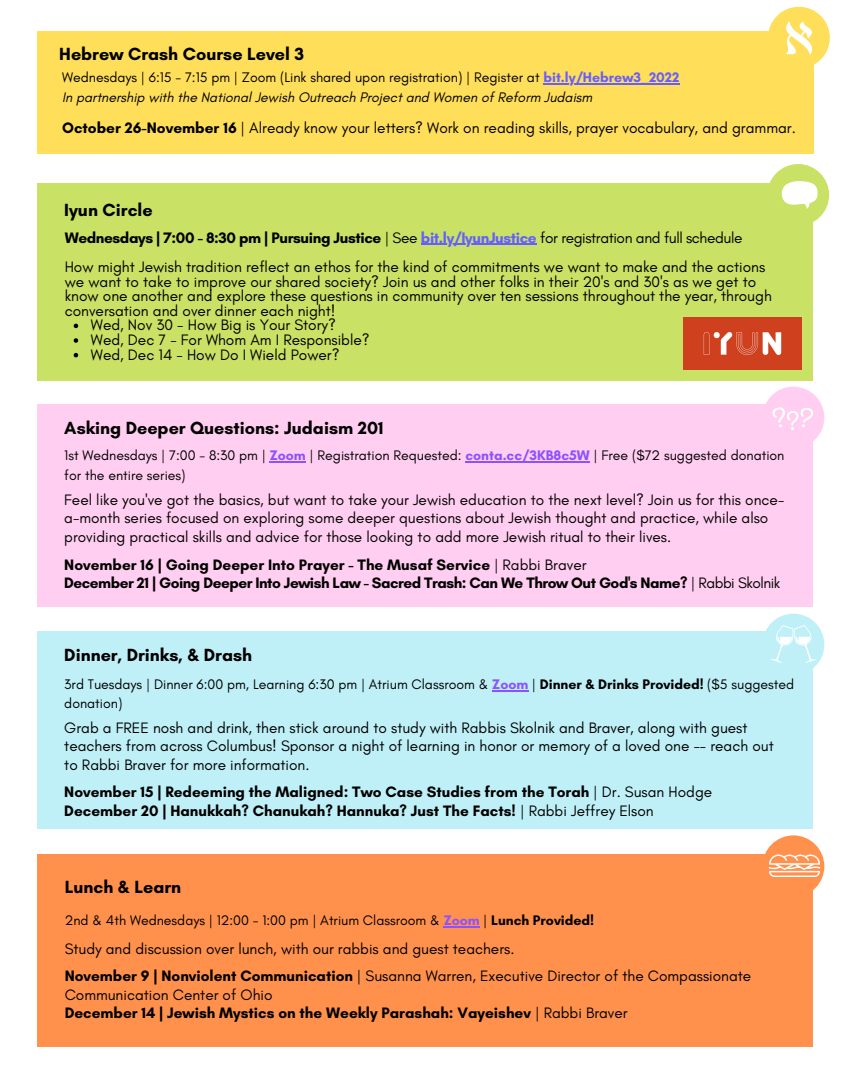
<style>
.page{position:relative;width:864px;height:1080px;background:#fff}
.page>*{position:absolute;margin:0;border:0;box-sizing:border-box;transform-origin:0 0}
.t1{font:700 18px "Glacial Indifference";color:#000}
.t2{font:15.45px/18.5px "Glacial Indifference";color:#000}
.t3{font:700 15.45px/18.5px "Glacial Indifference";color:#000}
.t4{font:700 15.45px/18.5px "Glacial Indifference";letter-spacing:-.03em;color:#000}
.t5{font:14.1px/19.2px "Glacial Indifference";color:#000}
.t6{font:italic 14.1px/19.2px "Glacial Indifference";color:#000}
.s1{font-style:normal}
.s2{font-weight:700;font-style:normal;color:#665eff}
.s3{font-weight:700}
.s4{font-weight:700;color:#665eff}
.s5{font-weight:700;color:#8c52ff}
.s6{font-weight:400}
</style>
<div class="page">
<div style="left:37px;top:31px;width:776px;height:123px;background:#ffde59"></div>
<div style="left:768px;top:7px;width:62px;height:62px;background:#ffde59;border-radius:50%"></div>
<svg style="left:786px;top:22px;width:27px;height:32px"></svg>
<hr style="left:543px;top:84px;width:137px;height:1px;background:#665eff">
<svg style="left:812px;top:524px;width:1px;height:25px"></svg>
<div style="left:37px;top:404px;width:775px;height:203px;background:#ffcef0"></div>
<hr style="left:270px;top:462px;width:36px;height:1px;background:#8c52ff">
<hr style="left:465px;top:462px;width:125px;height:1px;background:#8c52ff">
<div style="left:762px;top:387px;width:62px;height:62px;background:#ffcef0;border-radius:50%"></div>
<svg style="left:772px;top:407px;width:41px;height:23px"></svg>
<div style="left:37px;top:183px;width:775px;height:198px;background:#c9e265"></div>
<div style="left:767px;top:164px;width:62px;height:62px;background:#c9e265;border-radius:50%"></div>
<svg style="left:781px;top:181px;width:37px;height:28px"></svg>
<svg style="left:74px;top:324px;width:4px;height:4px"></svg>
<svg style="left:74px;top:338px;width:4px;height:5px"></svg>
<svg style="left:74px;top:353px;width:4px;height:4px"></svg>
<hr style="left:421px;top:244px;width:115px;height:1px;background:#665eff">
<img style="left:683px;top:318px;width:119px;height:51px">
<div style="left:37px;top:631px;width:775px;height:198px;background:#c0f0f7"></div>
<div style="left:762px;top:614px;width:62px;height:61px;background:#c0f0f7;border-radius:50%"></div>
<svg style="left:771px;top:625px;width:45px;height:38px"></svg>
<hr style="left:492px;top:690px;width:36px;height:1px;background:#8c52ff">
<div style="left:37px;top:855px;width:775px;height:192px;background:#ff914d"></div>
<div style="left:762px;top:835px;width:62px;height:62px;background:#ff914d;border-radius:50%"></div>
<svg style="left:769px;top:855px;width:51px;height:22px"></svg>
<hr style="left:444px;top:926px;width:36px;height:1px;background:#8c52ff">
<p class="t1" style="left:59px;top:43px;width:246px">Hebrew Crash Course Level 3</p>
<p class="t6" style="left:62px;top:68px;width:619px"><span class="s1">Wednesdays | 6:15 - 7:15 pm | Zoom (Link shared upon registration) | Register at</span> <span class="s2">bit.ly/Hebrew3_2022<br></span>In partnership with the National Jewish Outreach Project and Women of Reform Judaism</p>
<p class="t2" style="left:62px;top:118px;width:735px"><span class="s3">October 26-November 16</span> | Already know your letters? Work on reading skills, prayer vocabulary, and grammar.</p>
<p class="t1" style="left:64px;top:199px;width:90px">Iyun Circle</p>
<p class="t2" style="left:65px;top:223px;width:702px;line-height:29.2px"><span class="s3">Wednesdays | 7:00 - 8:30 pm | Pursuing Justice</span> | See <span class="s4">bit.ly/IyunJustice</span> for registration and full schedule<br>How might Jewish tradition reflect an ethos for the kind of commitments we want to make and the actions</p>
<p class="t2" style="left:65px;top:274px;width:709px;line-height:14.7px">we want to take to improve our shared society? Join us and other folks in their 20's and 30's as we get to know one another and explore these questions in community over ten sessions throughout the year, through conversation and over dinner each night!</p>
<p class="t2" style="left:91px;top:318px;width:280px;line-height:14.7px">Wed, Nov 30 - How Big is Your Story?<br>Wed, Dec 7 - For Whom Am I Responsible?<br>Wed, Dec 14 - How Do I Wield Power?</p>
<p class="t1" style="left:64px;top:417px;width:321px">Asking Deeper Questions: Judaism 201</p>
<p class="t5" style="left:64px;top:446px;width:722px">1st Wednesdays | 7:00 - 8:30 pm | <span class="s5">Zoom</span> | Registration Requested: <span class="s5">conta.cc/3KB8c5W</span> | Free ($72 suggested donation for the entire series)</p>
<p class="t2" style="left:64px;top:490px;width:722px">Feel like you've got the basics, but want to take your Jewish education to the next level? Join us for this once&shy;a-month series focused on exploring some deeper questions about Jewish thought and practice, while also providing practical skills and advice for those looking to add more Jewish ritual to their lives.</p>
<p class="t4" style="left:64px;top:555px;width:718px">November 16 | Going Deeper Into Prayer - The Musaf Service <span class="s6">| Rabbi Braver<br></span>December 21 | Going Deeper Into Jewish Law - Sacred Trash: Can We Throw Out God's Name? <span class="s6">| Rabbi Skolnik</span></p>
<p class="t1" style="left:64px;top:644px;width:189px">Dinner, Drinks, &amp; Drash</p>
<p class="t5" style="left:64px;top:675px;width:731px">3rd Tuesdays | Dinner 6:00 pm, Learning 6:30 pm | Atrium Classroom &amp; <span class="s5">Zoom</span> | <span class="s3">Dinner &amp; Drinks Provided!</span> ($5 suggested donation)</p>
<p class="t2" style="left:64px;top:718px;width:711px">Grab a FREE nosh and drink, then stick around to study with Rabbis Skolnik and Braver, along with guest teachers from across Columbus! Sponsor a night of learning in honor or memory of a loved one -- reach out to Rabbi Braver for more information.</p>
<p class="t3" style="left:64px;top:783px;width:649px">November 15 | Redeeming the Maligned: Two Case Studies from the Torah <span class="s6">| Dr. Susan Hodge<br></span>December 20 | Hanukkah? Chanukah? Hannuka? Just The Facts! <span class="s6">| Rabbi Jeffrey Elson</span></p>
<p class="t1" style="left:65px;top:876px;width:118px">Lunch &amp; Learn</p>
<p class="t5" style="left:65px;top:911px;width:531px">2nd &amp; 4th Wednesdays | 12:00 - 1:00 pm | Atrium Classroom &amp; <span class="s5">Zoom</span> | <span class="s3">Lunch Provided!</span></p>
<p class="t2" style="left:65px;top:934px;width:688px;line-height:27.6px">Study and discussion over lunch, with our rabbis and guest teachers.<br><span class="s3">November 9 | Nonviolent Communication</span> | Susanna Warren, Executive Director of the Compassionate</p>
<p class="t3" style="left:65px;top:985px;width:564px"><span class="s6">Communication Center of Ohio<br></span>December 14 | Jewish Mystics on the Weekly Parashah: Vayeishev <span class="s6">| Rabbi Braver</span></p>
</div>
